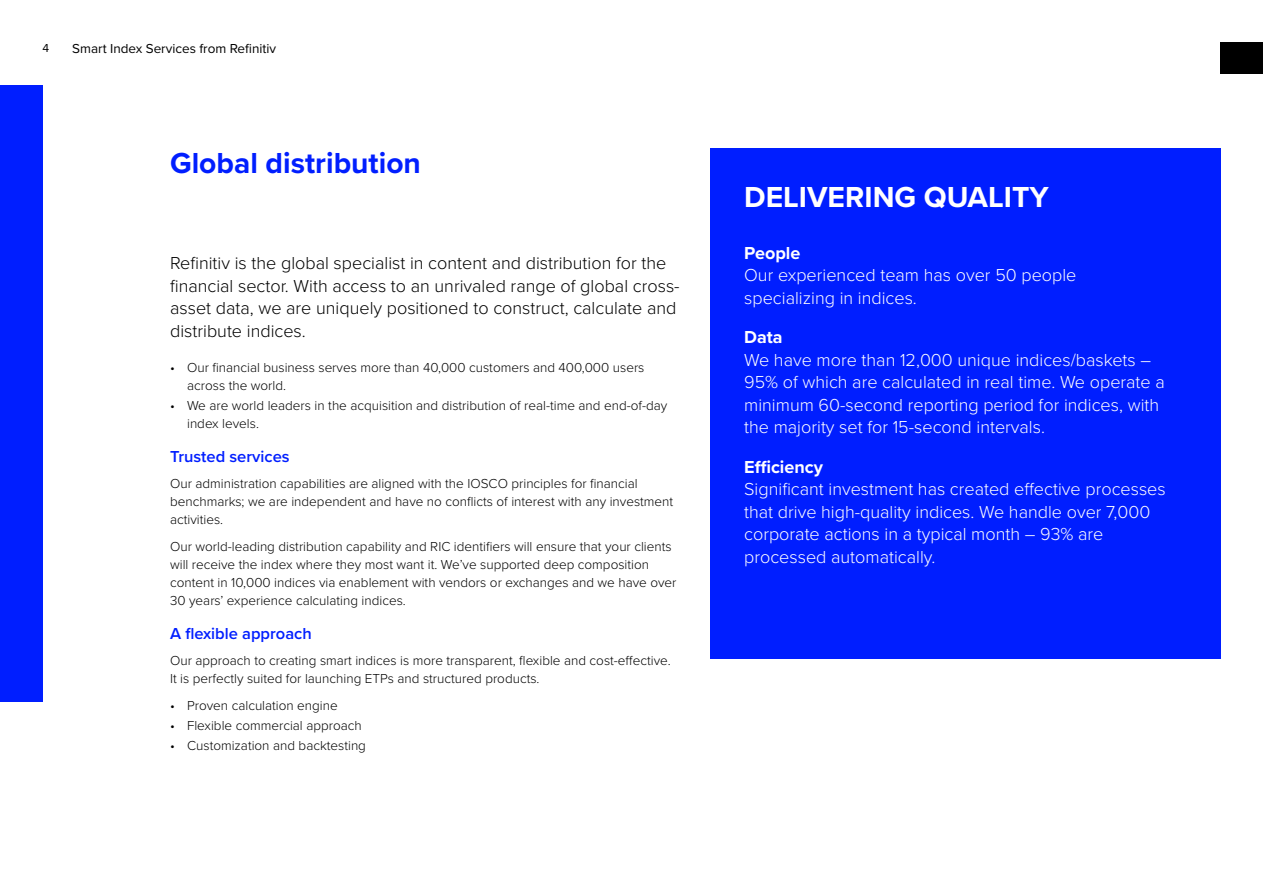
<style>
.page{position:relative;width:1263px;height:893px;background:#fff}
.page>*{position:absolute;margin:0;border:0;box-sizing:border-box;transform-origin:0 0}
.t1{font:700 30px "Proxima Nova";color:#001eff}
.t2{font:700 30px "Proxima Nova";color:#fff}
.t3{font:300 18px/22.5px "Proxima Nova";color:#fff}
.t4{font:300 18px/22.5px "Proxima Nova";color:#000}
.t5{font:700 18px "Proxima Nova";color:#fff}
.t6{font:600 16.5px "Proxima Nova";color:#001eff}
.t7{font:300 13.5px/18px "Proxima Nova";color:#000}
.t8{font:13.5px "Proxima Nova";color:#000}
.t9{font:12px "Proxima Nova";color:#000}
</style>
<div class="page">
<div style="left:0;top:85px;width:43px;height:617px;background:#001eff"></div>
<div style="left:1220px;top:43px;width:43px;height:31px;background:#000"></div>
<div style="left:710px;top:149px;width:510px;height:510px;background:#001eff"></div>
<p class="t9" style="left:43px;top:39px;width:8px">4</p>
<p class="t8" style="left:72px;top:39px;width:205px">Smart Index Services from Refinitiv</p>
<h1 class="t1" style="left:170px;top:140px;width:252px">Global distribution</h1>
<h2 class="t4" style="left:170px;top:251px;width:511px">Refinitiv is the global specialist in content and distribution for the financial sector. With access to an unrivaled range of global cross&shy;asset data, we are uniquely positioned to construct, calculate and distribute indices.</h2>
<p class="t7" style="left:187px;top:358px;width:459px;text-indent:-17px">• Our financial business serves more than 40,000 customers and 400,000 users across the world.</p>
<p class="t7" style="left:187px;top:396px;width:482px;text-indent:-17px">• We are world leaders in the acquisition and distribution of real-time and end-of-day index levels.</p>
<p class="t6" style="left:170px;top:444px;width:121px">Trusted services</p>
<p class="t7" style="left:170px;top:474px;width:505px">Our administration capabilities are aligned with the IOSCO principles for financial benchmarks; we are independent and have no conflicts of interest with any investment activities.</p>
<p class="t7" style="left:170px;top:536px;width:508px">Our world-leading distribution capability and RIC identifiers will ensure that your clients will receive the index where they most want it. We’ve supported deep composition content in 10,000 indices via enablement with vendors or exchanges and we have over 30 years’ experience calculating indices.</p>
<p class="t6" style="left:170px;top:621px;width:143px">A flexible approach</p>
<p class="t7" style="left:170px;top:651px;width:502px">Our approach to creating smart indices is more transparent, flexible and cost-effective.<br>It is perfectly suited for launching ETPs and structured products.</p>
<p class="t7" style="left:170px;top:695px;width:169px">• Proven calculation engine</p>
<p class="t7" style="left:170px;top:715px;width:193px">• Flexible commercial approach</p>
<p class="t7" style="left:170px;top:736px;width:197px">• Customization and backtesting</p>
<h1 class="t2" style="left:744px;top:174px;width:306px">DELIVERING QUALITY</h1>
<h2 class="t5" style="left:744px;top:239px;width:58px">People</h2>
<h2 class="t3" style="left:744px;top:263px;width:334px">Our experienced team has over 50 people specializing in indices.</h2>
<h2 class="t5" style="left:744px;top:324px;width:40px">Data</h2>
<h2 class="t3" style="left:744px;top:348px;width:422px">We have more than 12,000 unique indices/baskets – 95% of which are calculated in real time. We operate a minimum 60-second reporting period for indices, with the majority set for 15-second intervals.</h2>
<h2 class="t5" style="left:744px;top:453px;width:80px">Efficiency</h2>
<h2 class="t3" style="left:744px;top:477px;width:423px">Significant investment has created effective processes that drive high-quality indices. We handle over 7,000 corporate actions in a typical month – 93% are processed automatically.</h2>
</div>
